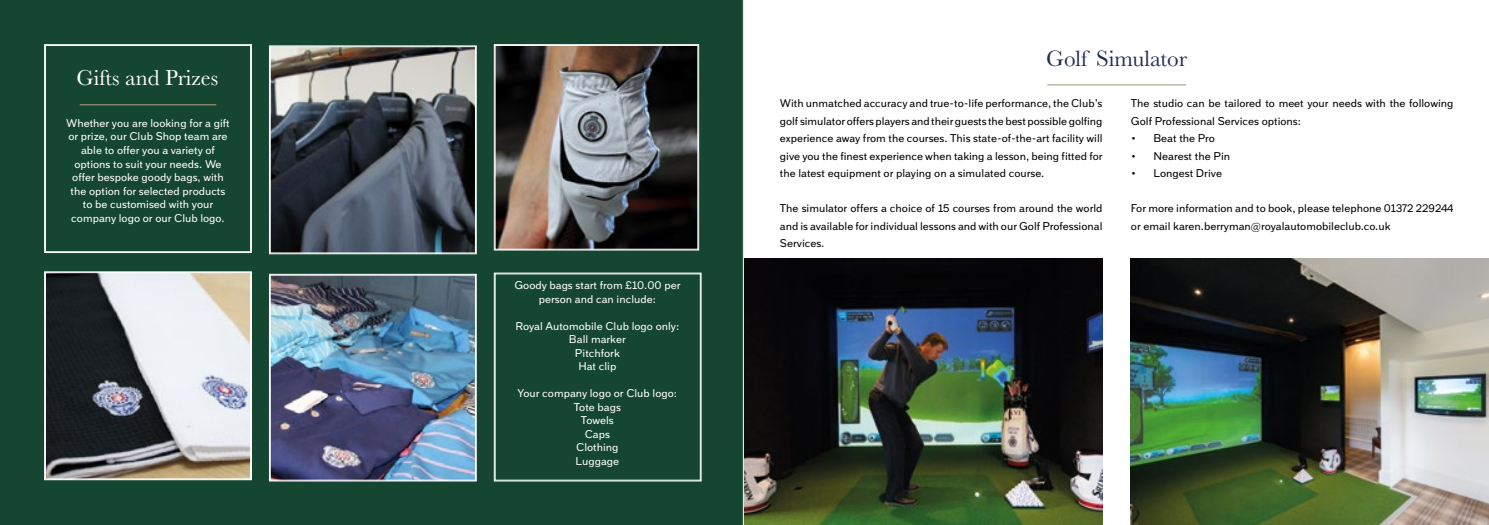
<style>
.page{position:relative;width:1489px;height:525px;background:#fff}
.page>*{position:absolute;margin:0;border:0;box-sizing:border-box;transform-origin:0 0}
.t1{font:23.12px "Baskerville";letter-spacing:-.005em;color:#212c55}
.t2{font:22.5px "Baskerville";color:#fff}
.t3{font:11.25px/17.5px "Armitage";color:#000;text-align:justify}
.t4{font:11.25px/13.5px "Armitage";color:#fff;text-align:center}
</style>
<div class="page">
<div style="left:0;top:0;width:743px;height:524px;background:#154632"></div>
<div style="left:44px;top:44px;width:208px;height:209px;background:#154632"></div>
<div style="left:45px;top:45px;width:206px;height:207px;border:1px solid #fff"></div>
<hr style="left:80px;top:104px;width:136px;height:1px;background:#938f77">
<img style="left:494px;top:44px;width:205px;height:206px">
<img style="left:269px;top:274px;width:207px;height:207px">
<div style="left:270px;top:275px;width:205px;height:205px;border:1px solid #fff"></div>
<svg style="left:44px;top:271px;width:208px;height:209px;background:#909092"></svg>
<div style="left:45px;top:272px;width:206px;height:207px;border:1px solid #fff"></div>
<svg style="left:269px;top:45px;width:207px;height:209px;background:#5c6168"></svg>
<div style="left:270px;top:46px;width:205px;height:207px;border:1px solid #fff"></div>
<div style="left:494px;top:272px;width:207px;height:209px;background:#154632"></div>
<hr style="left:1047px;top:84px;width:139px;height:1px;background:#afa996">
<img style="left:744px;top:259px;width:358px;height:265px">
<img style="left:1130px;top:259px;width:358px;height:265px">
<h2 class="t2" style="left:76px;top:63px;width:143px">Gifts and Prizes</h2>
<p class="t4" style="left:66px;top:116px;width:165px">Whether you are looking for a gift or prize, our Club Shop team are able to offer you a variety of options to suit your needs. We offer bespoke goody bags, with the option for selected products to be customised with your company logo or our Club logo.</p>
<p class="t4" style="left:514px;top:278px;width:167px">Goody bags start from £10.00 per person and can include:</p>
<p class="t4" style="left:515px;top:318px;width:165px">Royal Automobile Club logo only:<br>Ball marker<br>Pitchfork<br>Hat clip</p>
<p class="t4" style="left:517px;top:386px;width:161px">Your company logo or Club logo:<br>Tote bags<br>Towels<br>Caps<br>Clothing<br>Luggage</p>
<h1 class="t1" style="left:1046px;top:44px;width:142px">Golf Simulator</h1>
<p class="t3" style="left:780px;top:94px;width:324px">With unmatched accuracy and true-to-life performance, the Club’s golf simulator offers players and their guests the best possible golfing experience away from the courses. This state-of-the-art facility will give you the finest experience when taking a lesson, being fitted for the latest equipment or playing on a simulated course.</p>
<p class="t3" style="left:780px;top:199px;width:324px">The simulator offers a choice of 15 courses from around the world and is available for individual lessons and with our Golf Professional Services.</p>
<p class="t3" style="left:1130px;top:94px;width:324px">The studio can be tailored to meet your needs with the following<br>Golf Professional Services options:</p>
<p class="t3" style="left:1130px;top:129px;width:86px">• Beat the Pro</p>
<p class="t3" style="left:1130px;top:147px;width:101px">• Nearest the Pin</p>
<p class="t3" style="left:1130px;top:164px;width:93px">• Longest Drive</p>
<p class="t3" style="left:1130px;top:199px;width:324px">For more information and to book, please telephone 01372 229244 or email karen.berryman@royalautomobileclub.co.uk</p>
</div>
